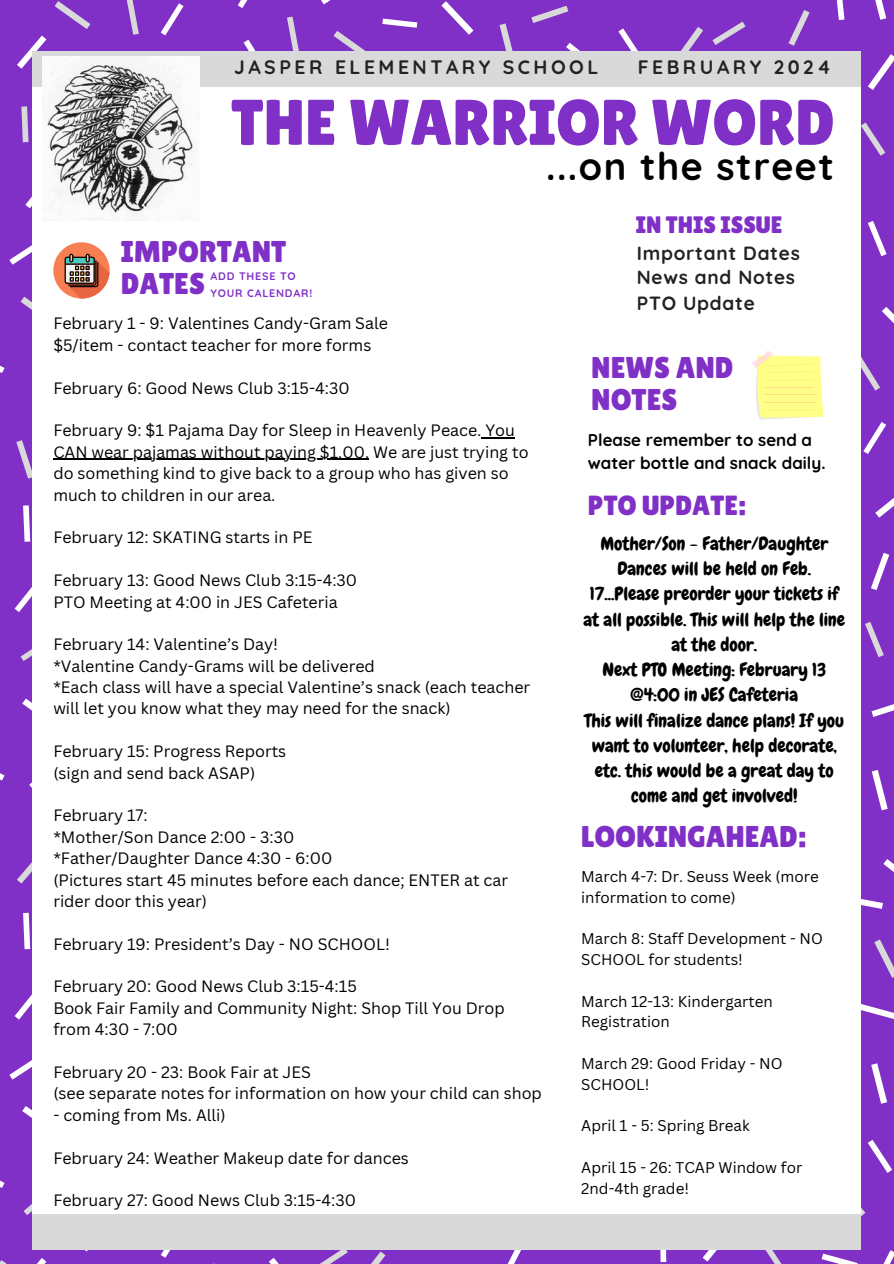
<style>
.page{position:relative;width:894px;height:1264px;background:#fff}
.page>*{position:absolute;margin:0;border:0;box-sizing:border-box;transform-origin:0 0}
.t1{font:64.35px "Lilita One";color:#8030c6}
.t2{font:700 37.95px "Quicksand";letter-spacing:.04em;color:#000}
.t3{font:30px/32.1px "Lilita One";color:#8030c6}
.t4{font:27.6px "Lilita One";color:#8030c6}
.t5{font:23.85px "Lilita One";color:#8030c6}
.t6{font:700 19.35px "Quicksand";letter-spacing:.18em;color:#222}
.t7{font:700 19.05px "Quicksand";letter-spacing:.04em;color:#222}
.t8{font:18.45px/25.2px "Chewy";color:#000;text-align:center}
.t9{font:700 16.95px/23.7px "Quicksand";color:#000}
.t10{font:16.05px/21.3px "Canva Sans";color:#000}
.t11{font:15.15px/20.9px "Canva Sans";color:#000}
.t12{font:700 10.8px/16.2px "Quicksand";letter-spacing:.07em;color:#8030c6}
</style>
<div class="page">
<div style="left:0;top:0;width:893px;height:1263px;background:#8030c6"></div>
<svg style="left:25px;top:177px;width:8px;height:31px"></svg>
<svg style="left:17px;top:36px;width:29px;height:33px"></svg>
<svg style="left:161px;top:3px;width:22px;height:32px"></svg>
<svg style="left:15px;top:580px;width:18px;height:32px"></svg>
<svg style="left:32px;top:352px;width:1px;height:26px"></svg>
<svg style="left:871px;top:770px;width:16px;height:40px"></svg>
<svg style="left:871px;top:553px;width:18px;height:37px"></svg>
<svg style="left:882px;top:307px;width:11px;height:16px"></svg>
<svg style="left:702px;top:1249px;width:30px;height:12px"></svg>
<svg style="left:15px;top:988px;width:18px;height:31px"></svg>
<svg style="left:211px;top:1263px;width:38px;height:1px"></svg>
<svg style="left:29px;top:762px;width:4px;height:26px"></svg>
<svg style="left:22px;top:1105px;width:11px;height:29px"></svg>
<svg style="left:868px;top:1140px;width:23px;height:32px"></svg>
<svg style="left:0;top:1180px;width:5px;height:7px"></svg>
<svg style="left:55px;top:1249px;width:35px;height:2px"></svg>
<svg style="left:161px;top:1249px;width:22px;height:8px"></svg>
<svg style="left:321px;top:0;width:10px;height:4px"></svg>
<svg style="left:238px;top:0;width:10px;height:8px"></svg>
<svg style="left:441px;top:1px;width:32px;height:34px"></svg>
<svg style="left:875px;top:0;width:11px;height:20px"></svg>
<svg style="left:860px;top:895px;width:22px;height:13px"></svg>
<svg style="left:21px;top:106px;width:7px;height:36px"></svg>
<svg style="left:127px;top:0;width:12px;height:35px"></svg>
<svg style="left:21px;top:297px;width:12px;height:27px"></svg>
<svg style="left:21px;top:637px;width:12px;height:24px"></svg>
<svg style="left:865px;top:622px;width:18px;height:35px"></svg>
<svg style="left:765px;top:1249px;width:24px;height:14px"></svg>
<svg style="left:371px;top:1251px;width:14px;height:12px"></svg>
<svg style="left:860px;top:1186px;width:5px;height:30px"></svg>
<svg style="left:0;top:1260px;width:6px;height:3px"></svg>
<svg style="left:712px;top:22px;width:33px;height:23px"></svg>
<svg style="left:287px;top:17px;width:12px;height:34px"></svg>
<svg style="left:531px;top:6px;width:37px;height:17px"></svg>
<svg style="left:55px;top:1px;width:35px;height:28px"></svg>
<svg style="left:16px;top:440px;width:17px;height:38px"></svg>
<svg style="left:17px;top:850px;width:16px;height:33px"></svg>
<svg style="left:314px;top:1249px;width:34px;height:14px"></svg>
<svg style="left:24px;top:1188px;width:9px;height:27px"></svg>
<svg style="left:788px;top:10px;width:21px;height:36px"></svg>
<svg style="left:499px;top:23px;width:14px;height:28px"></svg>
<svg style="left:333px;top:31px;width:33px;height:20px"></svg>
<svg style="left:860px;top:123px;width:25px;height:33px"></svg>
<svg style="left:874px;top:939px;width:19px;height:38px"></svg>
<svg style="left:681px;top:27px;width:22px;height:24px"></svg>
<svg style="left:9px;top:240px;width:24px;height:25px"></svg>
<svg style="left:23px;top:505px;width:7px;height:37px"></svg>
<svg style="left:0;top:365px;width:5px;height:8px"></svg>
<svg style="left:860px;top:356px;width:25px;height:98px"></svg>
<svg style="left:875px;top:498px;width:18px;height:19px"></svg>
<svg style="left:868px;top:221px;width:18px;height:35px"></svg>
<div style="left:660px;top:1225px;width:6px;height:36px;background:#fff"></div>
<svg style="left:500px;top:1249px;width:22px;height:14px"></svg>
<svg style="left:22px;top:698px;width:11px;height:28px"></svg>
<svg style="left:9px;top:1055px;width:24px;height:24px"></svg>
<svg style="left:23px;top:912px;width:7px;height:37px"></svg>
<svg style="left:0;top:773px;width:5px;height:7px"></svg>
<svg style="left:269px;top:1257px;width:9px;height:6px"></svg>
<svg style="left:884px;top:1250px;width:9px;height:13px"></svg>
<svg style="left:821px;top:1253px;width:36px;height:10px"></svg>
<svg style="left:871px;top:1063px;width:15px;height:40px"></svg>
<svg style="left:37px;top:1258px;width:9px;height:5px"></svg>
<svg style="left:868px;top:54px;width:25px;height:36px"></svg>
<svg style="left:243px;top:40px;width:13px;height:11px"></svg>
<svg style="left:382px;top:19px;width:35px;height:9px"></svg>
<svg style="left:618px;top:28px;width:20px;height:23px"></svg>
<svg style="left:566px;top:43px;width:14px;height:8px"></svg>
<svg style="left:836px;top:0;width:8px;height:20px"></svg>
<svg style="left:860px;top:1003px;width:33px;height:16px"></svg>
<svg style="left:871px;top:704px;width:22px;height:13px"></svg>
<svg style="left:883px;top:859px;width:10px;height:13px"></svg>
<div style="left:33px;top:64px;width:827px;height:1172px;background:#fff"></div>
<div style="left:33px;top:1214px;width:827px;height:35px;background:#d9d9d9"></div>
<div style="left:33px;top:51px;width:827px;height:36px;background:#d9d9d9"></div>
<img style="left:43px;top:56px;width:156px;height:165px">
<div style="left:53px;top:242px;width:57px;height:56px;background:#f87f51;border-radius:50%"></div>
<svg style="left:65px;top:254px;width:44px;height:44px"></svg>
<svg style="left:752px;top:351px;width:72px;height:69px"></svg>
<hr style="left:481px;top:437px;width:34px;height:1px;background:#000">
<hr style="left:53px;top:459px;width:316px;height:1px;background:#000">
<p class="t6" style="left:234px;top:54px;width:365px">JASPER ELEMENTARY SCHOOL</p>
<p class="t6" style="left:637px;top:54px;width:194px">FEBRUARY 2024</p>
<p class="t1" style="left:231px;top:85px;width:605px">THE WARRIOR WORD</p>
<p class="t3" style="left:121px;top:235px;width:167px">IMPORTANT<br>DATES</p>
<p class="t12" style="left:210px;top:268px;width:103px">ADD THESE TO<br>YOUR CALENDAR!</p>
<h4 class="t2" style="left:546px;top:142px;width:289px">...on the street</h4>
<h5 class="t5" style="left:635px;top:211px;width:148px">IN THIS ISSUE</h5>
<h1 class="t7" style="left:636px;top:240px;width:164px">Important Dates</h1>
<h2 class="t7" style="left:636px;top:265px;width:160px">News and Notes</h2>
<h3 class="t7" style="left:636px;top:290px;width:119px">PTO Update</h3>
<h3 class="t10" style="left:53px;top:312px;width:336px">February 1 - 9: Valentines Candy-Gram Sale</h3>
<p class="t10" style="left:53px;top:334px;width:319px">$5/item - contact teacher for more forms</p>
<p class="t10" style="left:53px;top:377px;width:298px">February 6: Good News Club 3:15-4:30</p>
<p class="t10" style="left:53px;top:419px;width:463px">February 9: $1 Pajama Day for Sleep in Heavenly Peace. You</p>
<h3 class="t10" style="left:53px;top:441px;width:476px">CAN wear pajamas without paying $1.00. We are just trying to do something kind to give back to a group who has given so much to children in our area.</h3>
<h3 class="t10" style="left:53px;top:526px;width:260px">February 12: SKATING starts in PE</h3>
<p class="t10" style="left:53px;top:569px;width:305px">February 13: Good News Club 3:15-4:30</p>
<p class="t10" style="left:53px;top:590px;width:286px">PTO Meeting at 4:00 in JES Cafeteria</p>
<p class="t10" style="left:53px;top:633px;width:226px">February 14: Valentine’s Day!</p>
<p class="t10" style="left:53px;top:654px;width:323px">*Valentine Candy-Grams will be delivered</p>
<p class="t10" style="left:53px;top:676px;width:478px">*Each class will have a special Valentine’s snack (each teacher will let you know what they may need for the snack)</p>
<p class="t10" style="left:53px;top:740px;width:234px">February 15: Progress Reports</p>
<p class="t10" style="left:53px;top:761px;width:203px">(sign and send back ASAP)</p>
<p class="t10" style="left:53px;top:804px;width:96px">February 17:</p>
<p class="t10" style="left:53px;top:825px;width:242px">*Mother/Son Dance 2:00 - 3:30</p>
<p class="t10" style="left:53px;top:847px;width:280px">*Father/Daughter Dance 4:30 - 6:00</p>
<p class="t10" style="left:53px;top:868px;width:456px">(Pictures start 45 minutes before each dance; ENTER at car rider door this year)</p>
<p class="t10" style="left:53px;top:932px;width:338px">February 19: President’s Day - NO SCHOOL!</p>
<p class="t10" style="left:53px;top:975px;width:305px">February 20: Good News Club 3:15-4:15</p>
<p class="t10" style="left:53px;top:996px;width:453px">Book Fair Family and Community Night: Shop Till You Drop from 4:30 - 7:00</p>
<p class="t10" style="left:53px;top:1061px;width:259px">February 20 - 23: Book Fair at JES</p>
<p class="t10" style="left:53px;top:1082px;width:490px">(see separate notes for information on how your child can shop</p>
<p class="t10" style="left:53px;top:1103px;width:174px">- coming from Ms. Alli)</p>
<p class="t10" style="left:53px;top:1146px;width:357px">February 24: Weather Makeup date for dances</p>
<p class="t10" style="left:53px;top:1189px;width:304px">February 27: Good News Club 3:15-4:30</p>
<h6 class="t3" style="left:591px;top:351px;width:144px">NEWS AND<br>NOTES</h6>
<p class="t9" style="left:587px;top:427px;width:239px">Please remember to send a water bottle and snack daily.</p>
<h6 class="t4" style="left:587px;top:489px;width:159px">PTO UPDATE:</h6>
<h6 class="t8" style="left:583px;top:531px;width:263px">Mother/Son - Father/Daughter<br>Dances will be held on Feb.<br>17...Please preorder your tickets if at all possible. This will help the line at the door.</h6>
<h3 class="t8" style="left:602px;top:657px;width:225px">Next PTO Meeting: February 13 @4:00 in JES Cafeteria</h3>
<p class="t8" style="left:584px;top:707px;width:261px">This will finalize dance plans! If you want to volunteer, help decorate, etc. this would be a great day to come and get involved!</p>
<p class="t3" style="left:581px;top:820px;width:226px">LOOKINGAHEAD:</p>
<p class="t11" style="left:581px;top:865px;width:239px">March 4-7: Dr. Seuss Week (more information to come)</p>
<p class="t11" style="left:581px;top:927px;width:243px">March 8: Staff Development - NO<br>SCHOOL for students!</p>
<p class="t11" style="left:581px;top:990px;width:193px">March 12-13: Kindergarten<br>Registration</p>
<p class="t11" style="left:581px;top:1052px;width:203px">March 29: Good Friday - NO<br>SCHOOL!</p>
<p class="t11" style="left:581px;top:1115px;width:170px">April 1 - 5: Spring Break</p>
<p class="t11" style="left:581px;top:1156px;width:222px">April 15 - 26: TCAP Window for<br>2nd-4th grade!</p>
</div>
